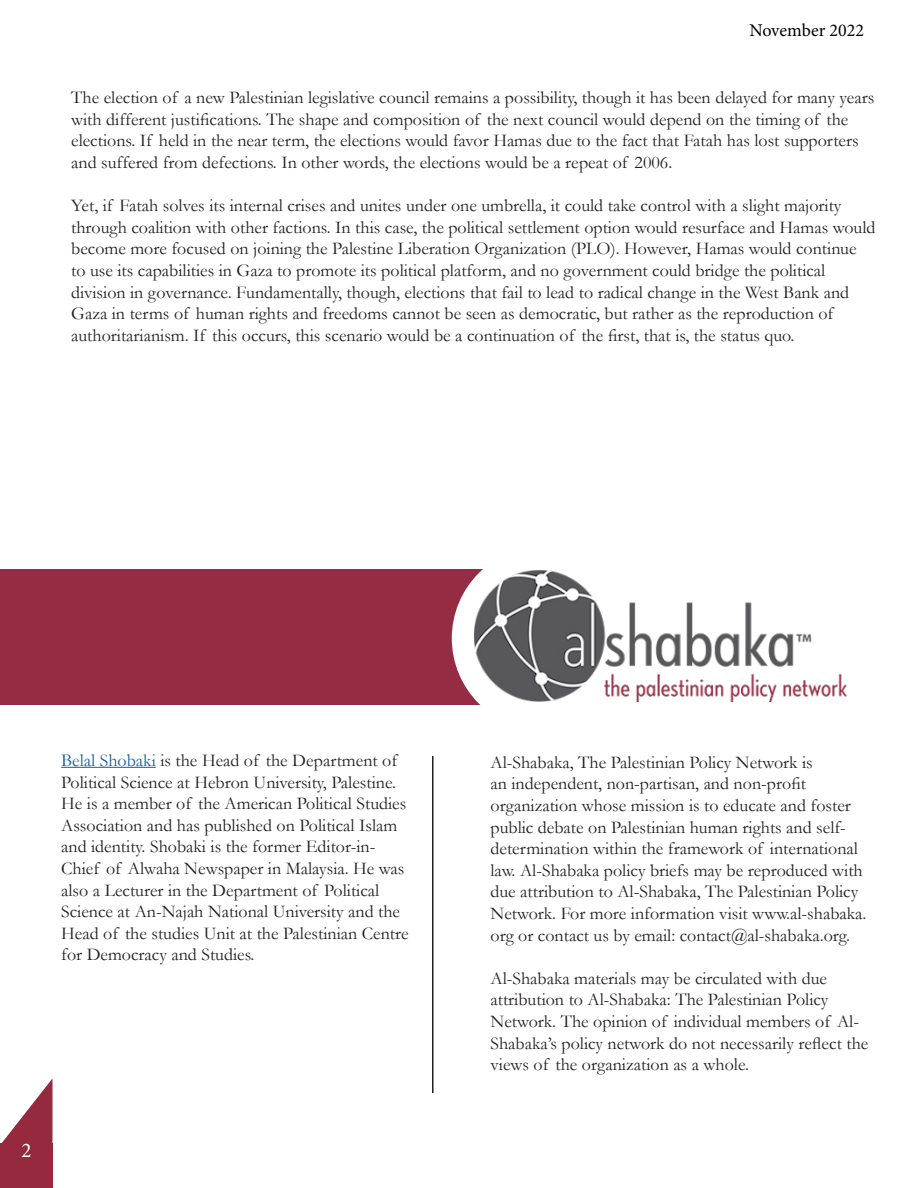
<style>
.page{position:relative;width:918px;height:1188px;background:#fff}
.page>*{position:absolute;margin:0;border:0;box-sizing:border-box;transform-origin:0 0}
.t1{font:21px "Minion Pro";color:#fff}
.Paragraph_Style_1{font:18px/21.6px "Garamond";color:#231f20}
.t2{font:18px "Minion Pro";color:#000}
.s1{color:#175d9e}
</style>
<div class="page">
<svg style="left:2px;top:1079px;width:50px;height:64px"></svg>
<div style="left:0;top:1143px;width:52px;height:45px;background:#952a3f"></div>
<div style="left:0;top:569px;width:535px;height:136px;background:#962c43"></div>
<div style="left:452px;top:546px;width:184px;height:185px;background:#fff;border-radius:50%"></div>
<img style="left:474px;top:570px;width:372px;height:131px">
<hr style="left:61px;top:767px;width:95px;height:1px;background:#175d9e">
<hr style="left:432px;top:756px;width:2px;height:337px;background:#231f20">
<p class="t2" style="left:750px;top:19px;width:116px">November 2022</p>
<p class="Paragraph_Style_1" style="left:71px;top:86px;width:805px">The election of a new Palestinian legislative council remains a possibility, though it has been delayed for many years with different justifications. The shape and composition of the next council would depend on the timing of the elections. If held in the near term, the elections would favor Hamas due to the fact that Fatah has lost supporters and suffered from defections. In other words, the elections would be a repeat of 2006.</p>
<p class="Paragraph_Style_1" style="left:71px;top:194px;width:806px">Yet, if Fatah solves its internal crises and unites under one umbrella, it could take control with a slight majority through coalition with other factions. In this case, the political settlement option would resurface and Hamas would become more focused on joining the Palestine Liberation Organization (PLO). However, Hamas would continue to use its capabilities in Gaza to promote its political platform, and no government could bridge the political division in governance. Fundamentally, though, elections that fail to lead to radical change in the West Bank and Gaza in terms of human rights and freedoms cannot be seen as democratic, but rather as the reproduction of authoritarianism. If this occurs, this scenario would be a continuation of the first, that is, the status quo.</p>
<p class="t1" style="left:22px;top:1136px;width:12px">2</p>
<p class="Paragraph_Style_1" style="left:61px;top:749px;width:349px"><span class="s1">Belal Shobaki</span> is the Head of the Department of Political Science at Hebron University, Palestine.<br>He is a member of the American Political Studies Association and has published on Political Islam and identity. Shobaki is the former Editor-in-Chief of Alwaha Newspaper in Malaysia. He was also a Lecturer in the Department of Political Science at An-Najah National University and the Head of the studies Unit at the Palestinian Centre for Democracy and Studies.</p>
<p class="Paragraph_Style_1" style="left:490px;top:751px;width:378px">Al-Shabaka, The Palestinian Policy Network is<br>an independent, non-partisan, and non-profit organization whose mission is to educate and foster public debate on Palestinian human rights and self&shy;determination within the framework of international law. Al-Shabaka policy briefs may be reproduced with due attribution to Al-Shabaka, The Palestinian Policy Network. For more information visit www.al-shabaka. org or contact us by email: contact@al-shabaka.org.</p>
<p class="Paragraph_Style_1" style="left:490px;top:967px;width:379px">Al-Shabaka materials may be circulated with due attribution to Al-Shabaka: The Palestinian Policy Network. The opinion of individual members of Al-Shabaka’s policy network do not necessarily reflect the views of the organization as a whole.</p>
</div>
